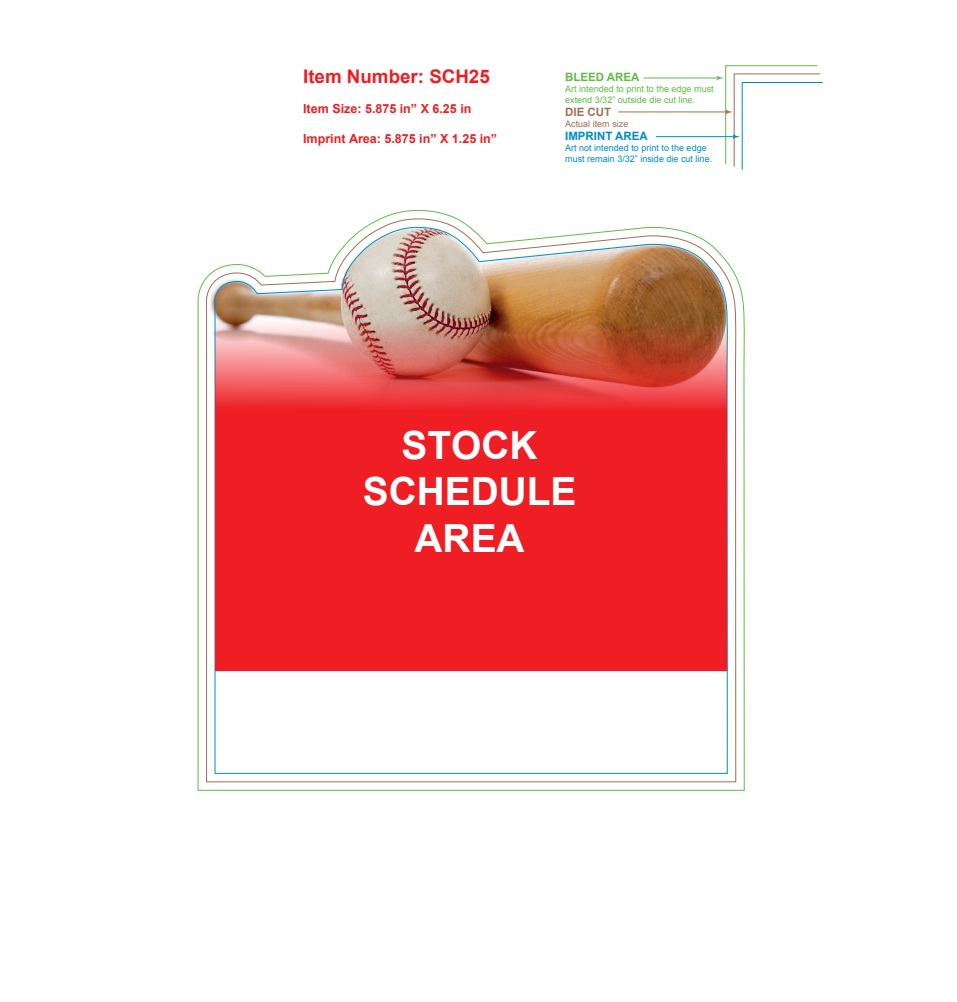
<style>
.page{position:relative;width:957px;height:1002px;background:#fff}
.page>*{position:absolute;margin:0;border:0;box-sizing:border-box;transform-origin:0 0}
.t1{font:700 38.88px/46.6px "Arial";color:#fff;text-align:center}
.t2{font:700 18.75px "Arial";color:#ee1d23}
.t3{font:700 12.5px "Arial";color:#ee1d23}
.t4{font:700 11.5px "Arial";color:#008cc9}
.t5{font:700 11.5px "Arial";color:#60bb46}
.t6{font:700 11.5px "Arial";color:#9f6f53}
.t7{font:9px/10.9px "Arial";color:#008cc9}
.t8{font:9px/10.9px "Arial";color:#60bb46}
.t9{font:9px "Arial";color:#9f6f53}
</style>
<div class="page">
<hr style="left:643px;top:78px;width:75px;height:1px;background:#60bb46">
<hr style="left:655px;top:136px;width:79px;height:1px;background:#008cc9">
<hr style="left:618px;top:111px;width:109px;height:1px;background:#9f6f53">
<svg style="left:716px;top:65px;width:107px;height:105px"></svg>
<svg style="left:197px;top:210px;width:547px;height:580px"></svg>
<svg style="left:206px;top:218px;width:530px;height:564px"></svg>
<svg style="left:214px;top:227px;width:513px;height:546px"></svg>
<img style="left:215px;top:227px;width:512px;height:444px">
<h2 class="t2" style="left:303px;top:64px;width:188px">Item Number: SCH25</h2>
<h3 class="t3" style="left:303px;top:100px;width:170px">Item Size: 5.875 in” X 6.25 in</h3>
<h3 class="t3" style="left:303px;top:130px;width:195px">Imprint Area: 5.875 in” X 1.25 in”</h3>
<p class="t5" style="left:565px;top:70px;width:76px">BLEED AREA</p>
<p class="t8" style="left:565px;top:84px;width:150px">Art intended to print to the edge must extend 3/32” outside die cut line.</p>
<p class="t6" style="left:565px;top:104px;width:47px">DIE CUT</p>
<p class="t9" style="left:565px;top:117px;width:65px">Actual item size</p>
<p class="t4" style="left:565px;top:129px;width:84px">IMPRINT AREA</p>
<p class="t7" style="left:565px;top:143px;width:148px">Art not intended to print to the edge must remain 3/32” inside die cut line.</p>
<h1 class="t1" style="left:362px;top:422px;width:215px">STOCK<br>SCHEDULE<br>AREA</h1>
</div>
